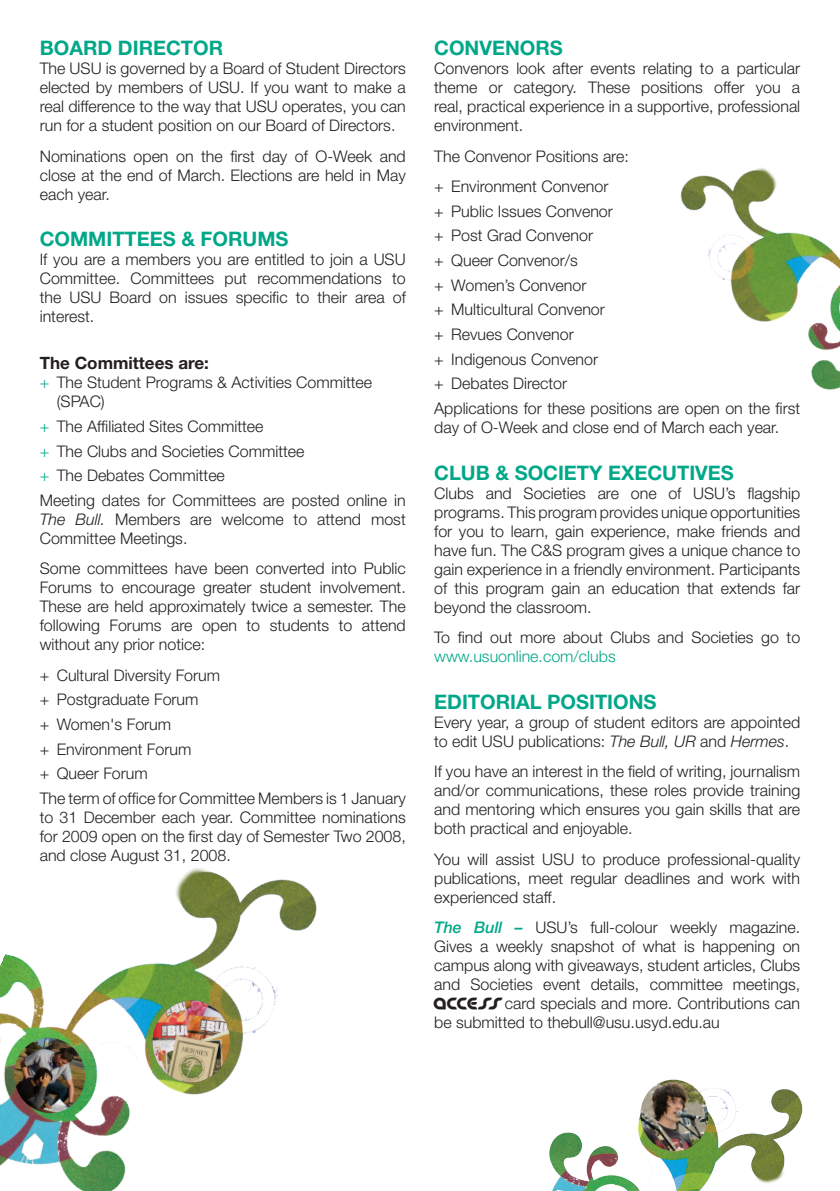
<style>
.page{position:relative;width:840px;height:1191px;background:#fff}
.page>*{position:absolute;margin:0;border:0;box-sizing:border-box;transform-origin:0 0}
.t1{font:700 20px "Helvetica Neue";color:#00a788}
.t2{font:700 17px "Helvetica Neue";color:#231f20}
.t3{font:300 16px/19px "Helvetica Neue";color:#231f20;text-align:justify}
.t4{font:300 16px "Helvetica Neue";color:#00a788}
.s1{color:#00a788}
.s2{font-style:italic}
.s3{font-weight:500;font-style:italic;color:#00a788}
.s4{font-family:"Danube";font-weight:700;font-size:14px}
</style>
<div class="page">
<img style="left:680px;top:168px;width:159px;height:222px">
<img style="left:0;top:868px;width:317px;height:323px">
<img style="left:549px;top:1088px;width:254px;height:103px">
<svg style="left:149px;top:997px;width:84px;height:3px"></svg>
<img style="left:149px;top:1000px;width:84px;height:85px">
<img style="left:14px;top:1037px;width:74px;height:79px">
<img style="left:637px;top:1079px;width:73px;height:75px">
<p class="t1" style="left:40px;top:36px;width:185px">BOARD DIRECTOR</p>
<p class="t3" style="left:40px;top:59px;width:367px">The USU is governed by a Board of Student Directors elected by members of USU. If you want to make a real difference to the way that USU operates, you can run for a student position on our Board of Directors.</p>
<p class="t3" style="left:40px;top:146px;width:367px">Nominations open on the first day of O-Week and close at the end of March. Elections are held in May each year.</p>
<p class="t1" style="left:40px;top:227px;width:250px">COMMITTEES &amp; FORUMS</p>
<p class="t3" style="left:40px;top:250px;width:367px">If you are a members you are entitled to join a USU Committee. Committees put recommendations to the USU Board on issues specific to their area of interest.</p>
<p class="t2" style="left:40px;top:352px;width:171px">THE COMMITTEES ARE:</p>
<p class="t3" style="left:57px;top:372px;width:317px;text-indent:-17px"><span class="s1">+</span> The Student Programs &amp; Activities Committee (SPAC)</p>
<p class="t3" style="left:40px;top:413px;width:367px;line-height:24.6px;text-align:left"><span class="s1">+</span> The Affiliated Sites Committee<br><span class="s1">+</span> The Clubs and Societies Committee<br><span class="s1">+</span> The Debates Committee<br>Meeting dates for Committees are posted online in</p>
<p class="t3" style="left:40px;top:509px;width:367px"><span class="s2">The Bull.</span> Members are welcome to attend most<br>Committee Meetings.</p>
<p class="t3" style="left:40px;top:558px;width:367px">Some committees have been converted into Public Forums to encourage greater student involvement.<br>These are held approximately twice a semester. The following Forums are open to students to attend without any prior notice:</p>
<p class="t3" style="left:40px;top:662px;width:367px;line-height:24.6px;text-align:left">+ Cultural Diversity Forum<br>+ Postgraduate Forum<br>+ Women's Forum<br>+ Environment Forum<br>+ Queer Forum<br>The term of office for Committee Members is 1 January</p>
<p class="t3" style="left:40px;top:807px;width:367px">to 31 December each year. Committee nominations for 2009 open on the first day of Semester Two 2008, and close August 31, 2008.</p>
<p class="t1" style="left:434px;top:36px;width:130px">CONVENORS</p>
<p class="t3" style="left:434px;top:59px;width:367px">Convenors look after events relating to a particular theme or category. These positions offer you a real, practical experience in a supportive, professional environment.</p>
<p class="t3" style="left:434px;top:140px;width:196px;line-height:30.4px">The Convenor Positions are: + Environment Convenor</p>
<p class="t3" style="left:434px;top:198px;width:367px;line-height:24.6px;text-align:left">+ Public Issues Convenor<br>+ Post Grad Convenor<br>+ Queer Convenor/s<br>+ Women’s Convenor<br>+ Multicultural Convenor<br>+ Revues Convenor<br>+ Indigenous Convenor<br>+ Debates Director<br>Applications for these positions are open on the first</p>
<p class="t3" style="left:434px;top:417px;width:346px">day of O-Week and close end of March each year.</p>
<p class="t1" style="left:434px;top:460px;width:301px">CLUB &amp; SOCIETY EXECUTIVES</p>
<p class="t3" style="left:434px;top:483px;width:367px">Clubs and Societies are one of USU’s flagship programs. This program provides unique opportunities for you to learn, gain experience, make friends and have fun. The C&amp;S program gives a unique chance to gain experience in a friendly environment. Participants of this program gain an education that extends far beyond the classroom.</p>
<p class="t3" style="left:434px;top:627px;width:367px">To find out more about Clubs and Societies go to</p>
<p class="t4" style="left:434px;top:647px;width:183px">www.usuonline.com/clubs</p>
<p class="t1" style="left:434px;top:689px;width:224px">EDITORIAL POSITIONS</p>
<p class="t3" style="left:434px;top:712px;width:367px">Every year, a group of student editors are appointed to edit USU publications: <span class="s2">The Bull, UR</span> and <span class="s2">Hermes</span>.</p>
<p class="t3" style="left:434px;top:762px;width:367px">If you have an interest in the field of writing, journalism and/or communications, these roles provide training and mentoring which ensures you gain skills that are both practical and enjoyable.</p>
<p class="t3" style="left:434px;top:849px;width:367px">You will assist USU to produce professional-quality publications, meet regular deadlines and work with experienced staff.</p>
<p class="t3" style="left:434px;top:917px;width:367px"><span class="s3">The Bull –</span> USU’s full-colour weekly magazine.<br>Gives a weekly snapshot of what is happening on campus along with giveaways, student articles, Clubs and Societies event details, committee meetings, <span class="s4">ACCESS</span> card specials and more. Contributions can be submitted to thebull@usu.usyd.edu.au</p>
</div>
